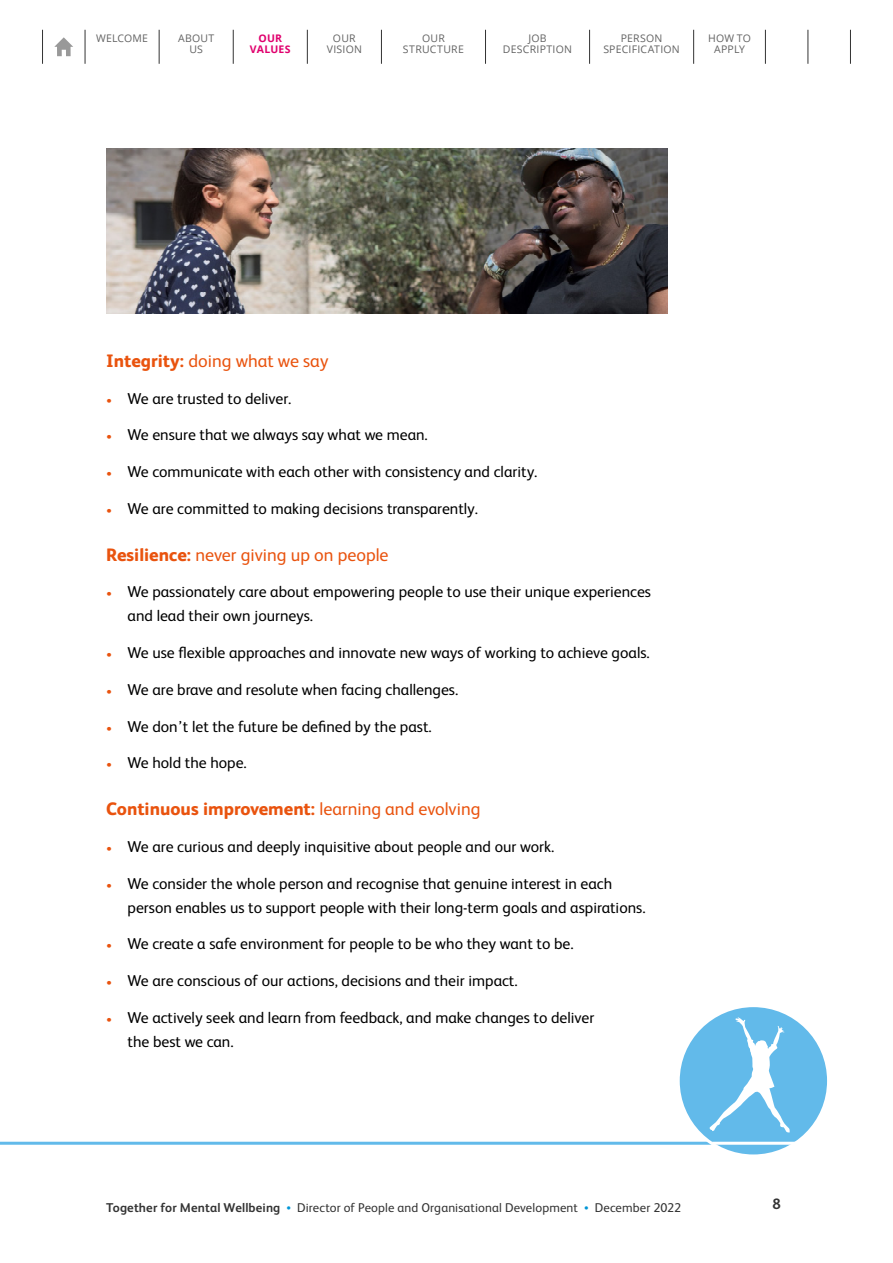
<style>
.page{position:relative;width:893px;height:1263px;background:#fff}
.page>*{position:absolute;margin:0;border:0;box-sizing:border-box;transform-origin:0 0}
.t1{font:18px "FS Albert";color:#e9530e}
.t2{font:800 18px "FS Albert";color:#e9530e}
.t3{font:15.75px/24px "FS Albert";color:#000}
.t4{font:700 15px "FS Albert";color:#333}
.t5{font:12.75px "FS Albert";letter-spacing:.01em;color:#333}
.t6{font:700 12.75px "FS Albert";letter-spacing:.01em;color:#333}
.t7{font:10.5px/11.2px "Open Sans";letter-spacing:.025em;color:#636363;text-align:center}
.t8{font:700 10.5px/11.2px "Open Sans";letter-spacing:.025em;color:#e0006d;text-align:center}
.s1{font-weight:800}
.s2{font-size:12px;color:#e9530e}
.s3{font-weight:400}
</style>
<div class="page">
<hr style="left:85px;top:30px;width:1px;height:34px;background:#333">
<hr style="left:42px;top:30px;width:1px;height:34px;background:#333">
<hr style="left:765px;top:30px;width:1px;height:34px;background:#333">
<hr style="left:808px;top:30px;width:1px;height:34px;background:#333">
<hr style="left:850px;top:30px;width:1px;height:34px;background:#333">
<svg style="left:54px;top:37px;width:19px;height:19px"></svg>
<hr style="left:485px;top:30px;width:1px;height:34px;background:#333">
<hr style="left:589px;top:30px;width:1px;height:34px;background:#333">
<hr style="left:693px;top:30px;width:1px;height:34px;background:#333">
<hr style="left:381px;top:30px;width:1px;height:34px;background:#333">
<hr style="left:307px;top:30px;width:1px;height:34px;background:#333">
<hr style="left:233px;top:30px;width:1px;height:34px;background:#333">
<hr style="left:159px;top:30px;width:1px;height:34px;background:#333">
<img style="left:106px;top:149px;width:562px;height:164px">
<hr style="left:0;top:1142px;width:793px;height:3px;background:#62baea">
<div style="left:678px;top:1006px;width:150px;height:150px;background:#62baea;border-radius:50%"></div>
<div style="left:677px;top:1004px;width:153px;height:153px;border:3px solid #fff;border-radius:50%"></div>
<hr style="left:712px;top:1142px;width:116px;height:3px;background:#fff">
<svg style="left:709px;top:1017px;width:81px;height:116px"></svg>
<p class="t7" style="left:96px;top:32px;width:54px">WELCOME</p>
<p class="t7" style="left:178px;top:32px;width:38px">ABOUT<br>US</p>
<p class="t7" style="left:327px;top:32px;width:37px">OUR<br>VISION</p>
<p class="t8" style="left:250px;top:32px;width:42px">OUR<br>VALUES</p>
<p class="t7" style="left:403px;top:32px;width:62px">OUR<br>STRUCTURE</p>
<p class="t7" style="left:708px;top:32px;width:44px">HOW TO<br>APPLY</p>
<p class="t7" style="left:503px;top:32px;width:71px">JOB<br>DESCRIPTION</p>
<p class="t7" style="left:603px;top:32px;width:78px">PERSON<br>SPECIFICATION</p>
<p class="t1" style="left:106px;top:349px;width:224px"><span class="s1">Integrity:</span> doing what we say</p>
<p class="t3" style="left:106px;top:385px;width:187px"><span class="s2">•</span> We are trusted to deliver.</p>
<p class="t3" style="left:106px;top:422px;width:323px"><span class="s2">•</span> We ensure that we always say what we mean.</p>
<p class="t3" style="left:106px;top:459px;width:433px"><span class="s2">•</span> We communicate with each other with consistency and clarity.</p>
<p class="t3" style="left:106px;top:496px;width:373px"><span class="s2">•</span> We are committed to making decisions transparently.</p>
<p class="t1" style="left:106px;top:542px;width:284px"><span class="s1">Resilience:</span> never giving up on people</p>
<p class="t3" style="left:128px;top:579px;width:525px;text-indent:-21px"><span class="s2">•</span> We passionately care about empowering people to use their unique experiences and lead their own journeys.</p>
<p class="t3" style="left:106px;top:640px;width:545px"><span class="s2">•</span> We use flexible approaches and innovate new ways of working to achieve goals.</p>
<p class="t3" style="left:106px;top:677px;width:353px"><span class="s2">•</span> We are brave and resolute when facing challenges.</p>
<p class="t3" style="left:106px;top:713px;width:327px"><span class="s2">•</span> We don’t let the future be defined by the past.</p>
<p class="t3" style="left:106px;top:750px;width:142px"><span class="s2">•</span> We hold the hope.</p>
<p class="t2" style="left:106px;top:796px;width:376px">Continuous improvement: <span class="s3">learning and evolving</span></p>
<p class="t3" style="left:106px;top:834px;width:450px"><span class="s2">•</span> We are curious and deeply inquisitive about people and our work.</p>
<p class="t3" style="left:128px;top:870px;width:520px;text-indent:-21px"><span class="s2">•</span> We consider the whole person and recognise that genuine interest in each person enables us to support people with their long-term goals and aspirations.</p>
<p class="t3" style="left:106px;top:931px;width:469px"><span class="s2">•</span> We create a safe environment for people to be who they want to be.</p>
<p class="t3" style="left:106px;top:968px;width:413px"><span class="s2">•</span> We are conscious of our actions, decisions and their impact.</p>
<p class="t3" style="left:128px;top:1005px;width:468px;text-indent:-21px"><span class="s2">•</span> We actively seek and learn from feedback, and make changes to deliver the best we can.</p>
<p class="t6" style="left:106px;top:1199px;width:176px">Together for Mental Wellbeing</p>
<p class="t5" style="left:297px;top:1199px;width:282px">Director of People and Organisational Development</p>
<p class="t5" style="left:595px;top:1199px;width:88px">December 2022</p>
<p class="t4" style="left:772px;top:1193px;width:10px">8</p>
</div>
